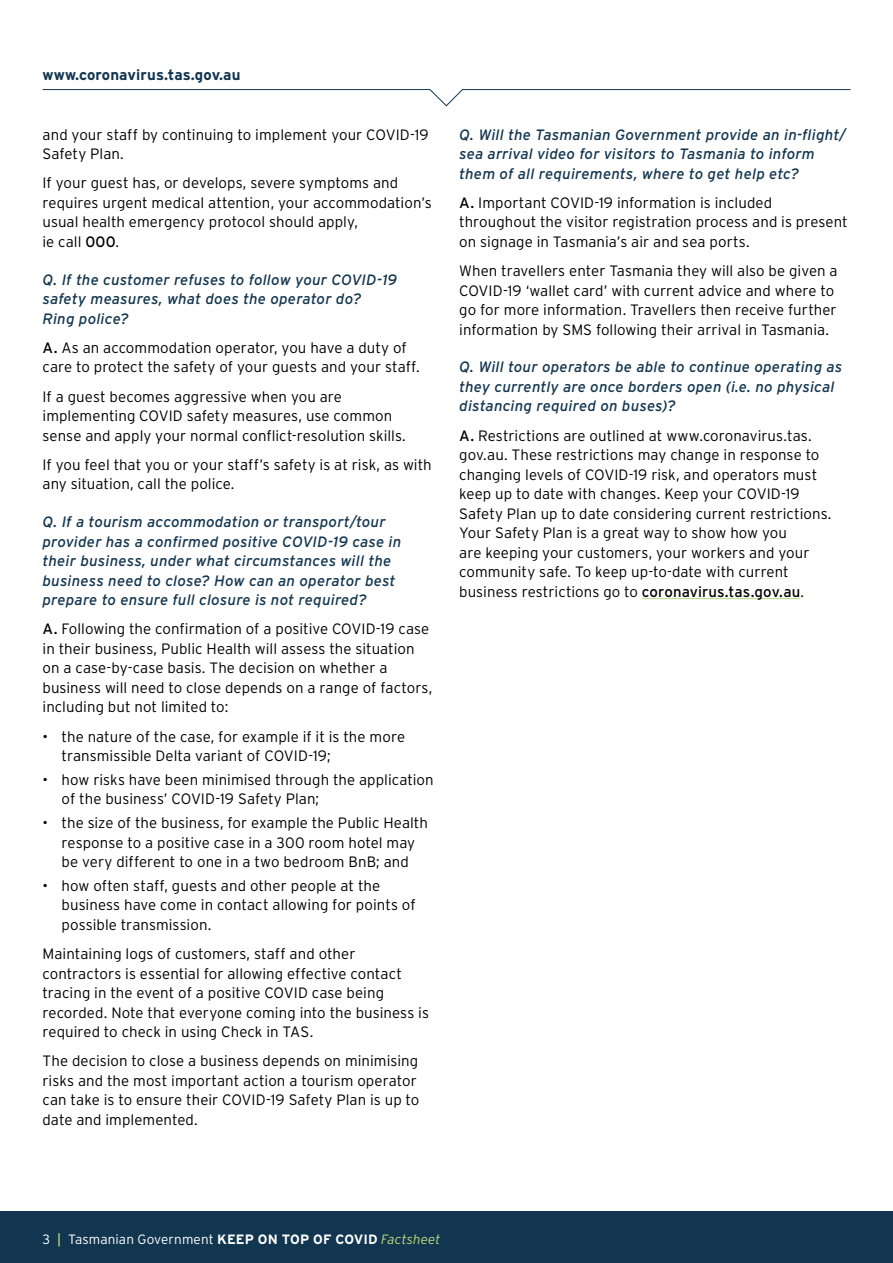
<style>
.page{position:relative;width:893px;height:1263px;background:#fff}
.page>*{position:absolute;margin:0;border:0;box-sizing:border-box;transform-origin:0 0}
.t1{font:300 15px/19.5px "Interstate";letter-spacing:.005em;color:#000}
.t2{font:italic 15px/19.5px "Interstate";letter-spacing:.015em;color:#133650}
.t3{font:700 15px "Interstate";letter-spacing:.01em;color:#133650}
.t4{font:300 13.5px "Interstate";letter-spacing:.01em;color:#fff}
.s1{font-weight:400}
.s2{font-weight:400;color:#bad97c}
.s3{font-weight:700}
.s4{font-style:italic;color:#bad97c}
</style>
<div class="page">
<div style="left:0;top:1212px;width:893px;height:51px;background:#133650"></div>
<svg style="left:42px;top:89px;width:809px;height:17px"></svg>
<hr style="left:642px;top:598px;width:158px;height:1px;background:#bad97c">
<p class="t3" style="left:43px;top:66px;width:200px">www.coronavirus.tas.gov.au</p>
<p class="t1" style="left:43px;top:124px;width:388px">and your staff by continuing to implement your COVID-19<br>Safety Plan.</p>
<p class="t1" style="left:43px;top:173px;width:391px">If your guest has, or develops, severe symptoms and requires urgent medical attention, your accommodation’s usual health emergency protocol should apply,<br>ie call <span class="s1">000</span>.</p>
<p class="t2" style="left:43px;top:269px;width:356px">Q. If the customer refuses to follow your COVID-19 safety measures, what does the operator do?<br>Ring police?</p>
<p class="t1" style="left:43px;top:338px;width:379px"><span class="s1">A.</span> As an accommodation operator, you have a duty of care to protect the safety of your guests and your staff.</p>
<p class="t1" style="left:43px;top:386px;width:365px">If a guest becomes aggressive when you are implementing COVID safety measures, use common sense and apply your normal conflict-resolution skills.</p>
<p class="t1" style="left:43px;top:455px;width:391px">If you feel that you or your staff’s safety is at risk, as with any situation, call the police.</p>
<p class="t2" style="left:43px;top:512px;width:360px">Q. If a tourism accommodation or transport/tour provider has a confirmed positive COVID-19 case in their business, under what circumstances will the business need to close? How can an operator best prepare to ensure full closure is not required?</p>
<p class="t1" style="left:43px;top:619px;width:391px"><span class="s1">A.</span> Following the confirmation of a positive COVID-19 case in their business, Public Health will assess the situation on a case-by-case basis. The decision on whether a business will need to close depends on a range of factors, including but not limited to:</p>
<p class="t1" style="left:62px;top:726px;width:345px;text-indent:-19px">• the nature of the case, for example if it is the more transmissible Delta variant of COVID-19;</p>
<p class="t1" style="left:62px;top:770px;width:374px;text-indent:-19px">• how risks have been minimised through the application of the business’ COVID-19 Safety Plan;</p>
<p class="t1" style="left:43px;top:813px;width:387px;text-align:center">• the size of the business, for example the Public Health response to a positive case in a 300 room hotel may<br>be very different to one in a two bedroom BnB; and</p>
<p class="t1" style="left:62px;top:876px;width:356px;text-indent:-19px">• how often staff, guests and other people at the business have come in contact allowing for points of possible transmission.</p>
<p class="t1" style="left:43px;top:944px;width:388px">Maintaining logs of customers, staff and other contractors is essential for allowing effective contact tracing in the event of a positive COVID case being recorded. Note that everyone coming into the business is required to check in using Check in TAS.</p>
<p class="t1" style="left:43px;top:1051px;width:378px">The decision to close a business depends on minimising risks and the most important action a tourism operator can take is to ensure their COVID-19 Safety Plan is up to date and implemented.</p>
<p class="t2" style="left:459px;top:124px;width:388px">Q. Will the Tasmanian Government provide an in-flight/ sea arrival video for visitors to Tasmania to inform them of all requirements, where to get help etc?</p>
<p class="t1" style="left:459px;top:193px;width:390px"><span class="s1">A.</span> Important COVID-19 information is included throughout the visitor registration process and is present on signage in Tasmania’s air and sea ports.</p>
<p class="t1" style="left:459px;top:261px;width:380px">When travellers enter Tasmania they will also be given a COVID-19 ‘wallet card’ with current advice and where to go for more information. Travellers then receive further information by SMS following their arrival in Tasmania.</p>
<p class="t2" style="left:459px;top:357px;width:385px">Q. Will tour operators be able to continue operating as they currently are once borders open (i.e. no physical distancing required on buses)?</p>
<p class="t1" style="left:459px;top:425px;width:374px"><span class="s1">A.</span> Restrictions are outlined at www.coronavirus.tas. gov.au. These restrictions may change in response to changing levels of COVID-19 risk, and operators must keep up to date with changes. Keep your COVID-19<br>Safety Plan up to date considering current restrictions.<br>Your Safety Plan is a great way to show how you<br>are keeping your customers, your workers and your community safe. To keep up-to-date with current business restrictions go to <span class="s1">coronavirus.tas.gov.au</span>.</p>
<p class="t4" style="left:43px;top:1231px;width:399px">3 <span class="s2">|</span> Tasmanian Government <span class="s3">KEEP ON TOP OF COVID</span> <span class="s4">Factsheet</span></p>
</div>
